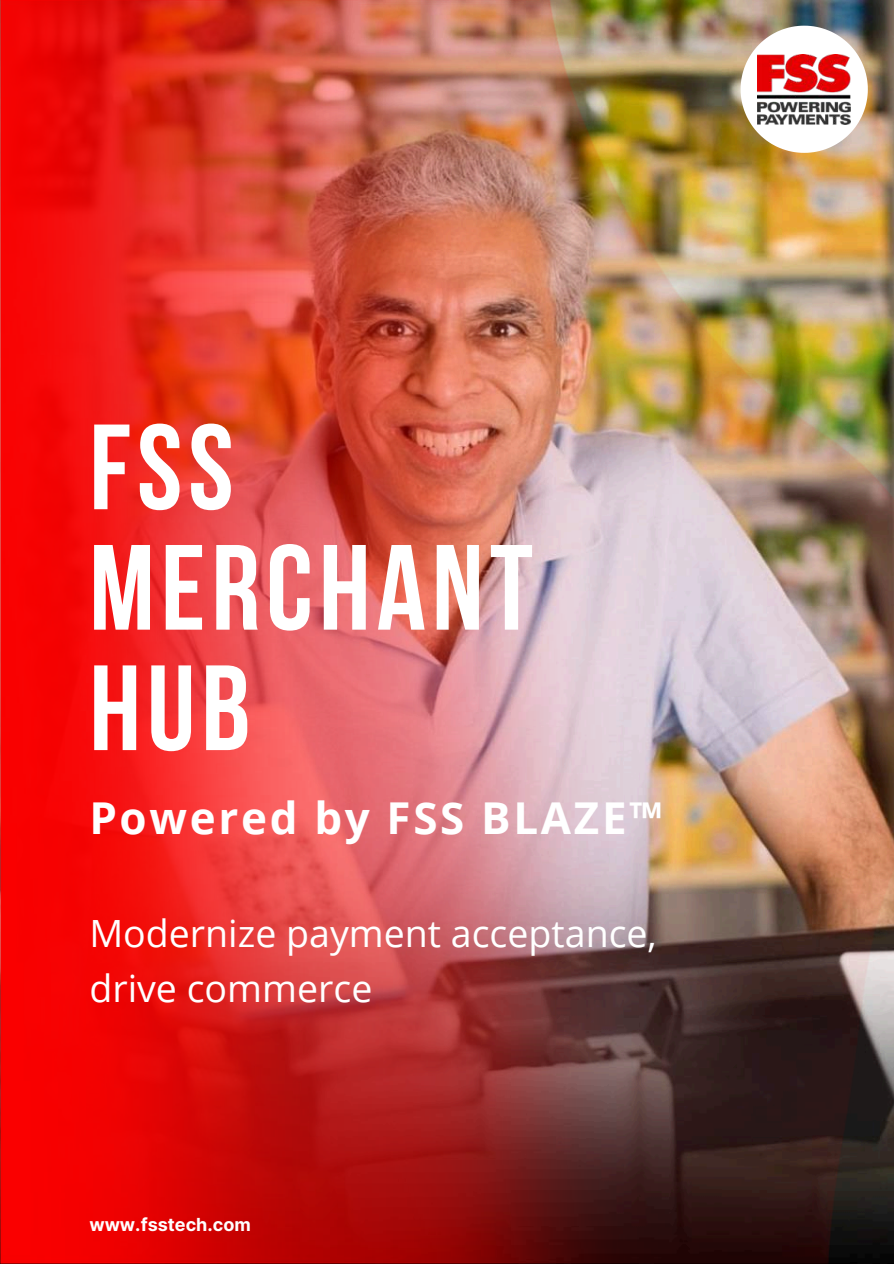
<style>
.page{position:relative;width:894px;height:1264px;background:#fff}
.page>*{position:absolute;margin:0;border:0;box-sizing:border-box;transform-origin:0 0}
.t1{font:120.9px/120.3px "Bebas Neue Cyrillic";letter-spacing:.05em;color:#fff}
.t2{font:700 43.95px "Open Sans";letter-spacing:.06em;color:#fff}
.t3{font:37.5px/55.2px "Open Sans";color:#fff}
.t4{font:700 18px "Inter";color:#fff}
</style>
<div class="page">
<img style="left:0;top:0;width:893px;height:1263px">
<img style="left:740px;top:26px;width:127px;height:127px">
<img style="left:757px;top:54px;width:93px;height:70px">
<h1 class="t1" style="left:89px;top:419px;width:445px">FSS<br>MERCHANT<br>HUB</h1>
<p class="t2" style="left:89px;top:787px;width:574px">Powered by FSS BLAZE™</p>
<p class="t3" style="left:89px;top:904px;width:568px">Modernize payment acceptance, drive commerce</p>
<p class="t4" style="left:89px;top:1213px;width:163px">www.fsstech.com</p>
</div>
